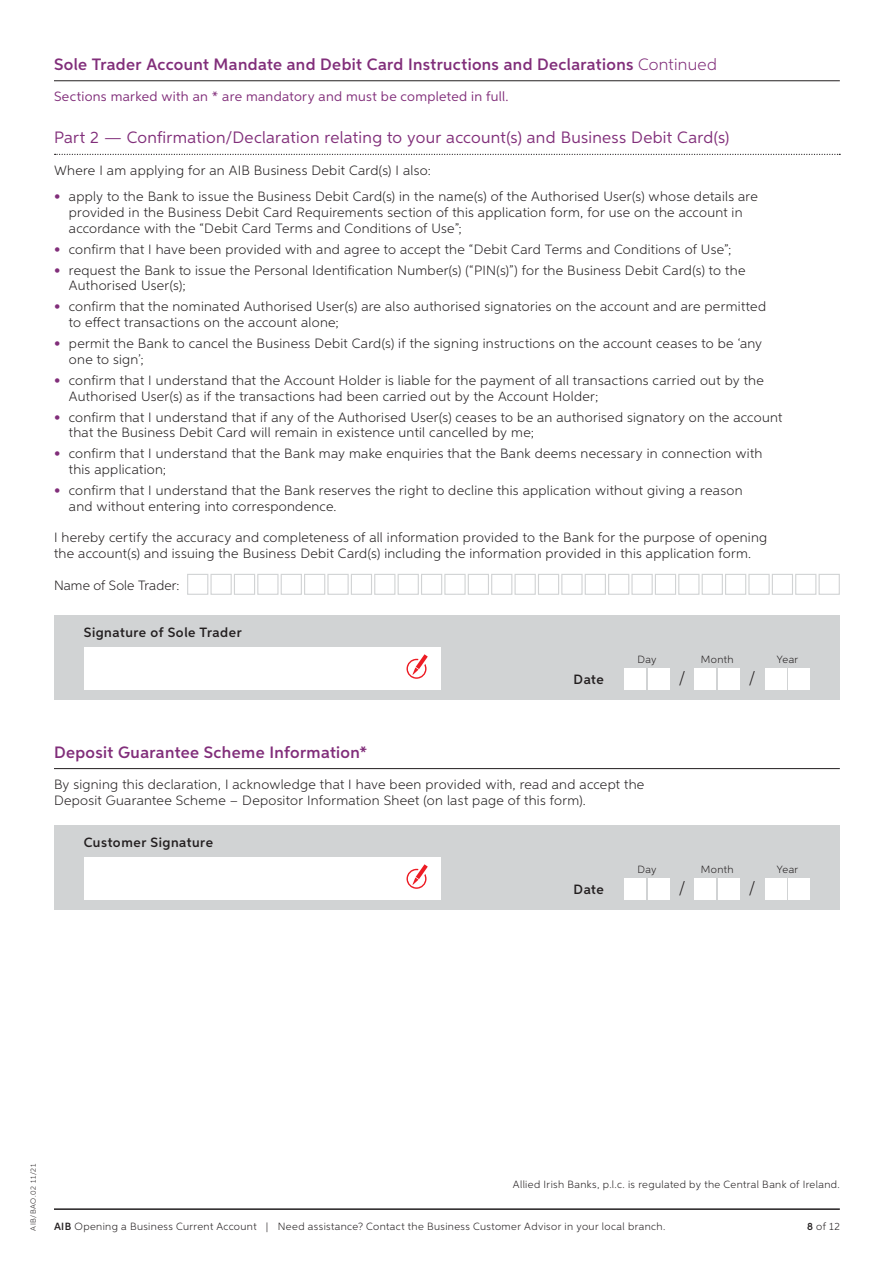
<style>
.page{position:relative;width:893px;height:1263px;background:#fff}
.page>*{position:absolute;margin:0;border:0;box-sizing:border-box;transform-origin:0 0}
.t1{font:300 18px "Aspira";color:#231f20;scale:.9 1}
.BAO_Section_Head{font:600 16.5px "Aspira";letter-spacing:.02em;color:#812e7a}
.BAO_Mandate_Section{font:16.5px "Aspira";letter-spacing:.02em;color:#812e7a}
.BAO_Bullet_Body_Text{font:300 13.5px/15.8px "Aspira";letter-spacing:.025em;color:#231f20}
.t2{font:13.5px "Aspira";letter-spacing:.02em;color:#812e7a}
.BAO_Signatory_Demi{font:600 13.5px "Aspira";letter-spacing:.04em;color:#231f20}
.BAO_Bullet_Body_Text-2{font:300 13.5px "Aspira";letter-spacing:.005em;color:#231f20}
.BAO_Small_Text{font:300 10.5px "Aspira";letter-spacing:.035em;color:#231f20}
.t3{font:300 7.5px "Aspira";letter-spacing:.075em;color:#231f20}
.s1{font-weight:300}
.s2{color:#812e7a}
.s3{font-weight:600}
</style>
<div class="page">
<hr style="left:54px;top:1208px;width:786px;height:2px;background:#231f20">
<hr style="left:54px;top:80px;width:786px;height:1px;background:#231f20">
<svg style="left:55px;top:154px;width:785px;height:1px"></svg>
<div style="left:54px;top:616px;width:786px;height:84px;background:#d1d3d4"></div>
<div style="left:84px;top:647px;width:357px;height:42px;background:#fff"></div>
<svg style="left:406px;top:654px;width:22px;height:25px"></svg>
<div style="left:625px;top:668px;width:21px;height:21px;background:#fff"></div>
<div style="left:648px;top:668px;width:21px;height:21px;background:#fff"></div>
<div style="left:695px;top:668px;width:21px;height:21px;background:#fff"></div>
<div style="left:718px;top:668px;width:21px;height:21px;background:#fff"></div>
<div style="left:765px;top:668px;width:21px;height:21px;background:#fff"></div>
<div style="left:788px;top:668px;width:22px;height:21px;background:#fff"></div>
<div style="left:187px;top:574px;width:21px;height:21px;border:1px solid #d1d3d4"></div>
<div style="left:210px;top:574px;width:22px;height:21px;border:1px solid #d1d3d4"></div>
<div style="left:234px;top:574px;width:21px;height:21px;border:1px solid #d1d3d4"></div>
<div style="left:257px;top:574px;width:22px;height:21px;border:1px solid #d1d3d4"></div>
<div style="left:281px;top:574px;width:21px;height:21px;border:1px solid #d1d3d4"></div>
<div style="left:304px;top:574px;width:21px;height:21px;border:1px solid #d1d3d4"></div>
<div style="left:327px;top:574px;width:22px;height:21px;border:1px solid #d1d3d4"></div>
<div style="left:351px;top:574px;width:21px;height:21px;border:1px solid #d1d3d4"></div>
<div style="left:374px;top:574px;width:21px;height:21px;border:1px solid #d1d3d4"></div>
<div style="left:398px;top:574px;width:21px;height:21px;border:1px solid #d1d3d4"></div>
<div style="left:421px;top:574px;width:21px;height:21px;border:1px solid #d1d3d4"></div>
<div style="left:444px;top:574px;width:22px;height:21px;border:1px solid #d1d3d4"></div>
<div style="left:468px;top:574px;width:21px;height:21px;border:1px solid #d1d3d4"></div>
<div style="left:491px;top:574px;width:21px;height:21px;border:1px solid #d1d3d4"></div>
<div style="left:514px;top:574px;width:22px;height:21px;border:1px solid #d1d3d4"></div>
<div style="left:538px;top:574px;width:21px;height:21px;border:1px solid #d1d3d4"></div>
<div style="left:561px;top:574px;width:22px;height:21px;border:1px solid #d1d3d4"></div>
<div style="left:585px;top:574px;width:21px;height:21px;border:1px solid #d1d3d4"></div>
<div style="left:608px;top:574px;width:21px;height:21px;border:1px solid #d1d3d4"></div>
<div style="left:631px;top:574px;width:22px;height:21px;border:1px solid #d1d3d4"></div>
<div style="left:655px;top:574px;width:21px;height:21px;border:1px solid #d1d3d4"></div>
<div style="left:678px;top:574px;width:21px;height:21px;border:1px solid #d1d3d4"></div>
<div style="left:702px;top:574px;width:21px;height:21px;border:1px solid #d1d3d4"></div>
<div style="left:725px;top:574px;width:21px;height:21px;border:1px solid #d1d3d4"></div>
<div style="left:748px;top:574px;width:22px;height:21px;border:1px solid #d1d3d4"></div>
<div style="left:772px;top:574px;width:21px;height:21px;border:1px solid #d1d3d4"></div>
<div style="left:795px;top:574px;width:21px;height:21px;border:1px solid #d1d3d4"></div>
<div style="left:819px;top:574px;width:21px;height:21px;border:1px solid #d1d3d4"></div>
<hr style="left:54px;top:768px;width:786px;height:1px;background:#231f20">
<div style="left:54px;top:826px;width:786px;height:84px;background:#d1d3d4"></div>
<div style="left:84px;top:857px;width:357px;height:42px;background:#fff"></div>
<svg style="left:406px;top:864px;width:22px;height:25px"></svg>
<div style="left:625px;top:878px;width:21px;height:21px;background:#fff"></div>
<div style="left:648px;top:878px;width:21px;height:21px;background:#fff"></div>
<div style="left:695px;top:878px;width:21px;height:21px;background:#fff"></div>
<div style="left:718px;top:878px;width:21px;height:21px;background:#fff"></div>
<div style="left:765px;top:878px;width:21px;height:21px;background:#fff"></div>
<div style="left:788px;top:878px;width:22px;height:21px;background:#fff"></div>
<p class="BAO_Section_Head" style="left:54px;top:54px;width:664px">Sole Trader Account Mandate and Debit Card Instructions and Declarations <span class="s1">Continued</span></p>
<p class="t2" style="left:54px;top:88px;width:456px">Sections marked with an * are mandatory and must be completed in full.</p>
<p class="BAO_Mandate_Section" style="left:54px;top:128px;width:677px">Part 2 — Confirmation/Declaration relating to your account(s) and Business Debit Card(s)</p>
<p class="BAO_Bullet_Body_Text" style="left:54px;top:162px;width:378px">Where I am applying for an AIB Business Debit Card(s) I also:</p>
<p class="BAO_Bullet_Body_Text" style="left:69px;top:188px;width:690px;text-indent:-15px"><span class="s2">•</span> apply to the Bank to issue the Business Debit Card(s) in the name(s) of the Authorised User(s) whose details are provided in the Business Debit Card Requirements section of this application form, for use on the account in accordance with the “Debit Card Terms and Conditions of Use”;</p>
<p class="BAO_Bullet_Body_Text" style="left:54px;top:241px;width:679px"><span class="s2">•</span> confirm that I have been provided with and agree to accept the “Debit Card Terms and Conditions of Use”;</p>
<p class="BAO_Bullet_Body_Text" style="left:69px;top:262px;width:678px;text-indent:-15px"><span class="s2">•</span> request the Bank to issue the Personal Identification Number(s) (“PIN(s)”) for the Business Debit Card(s) to the<br>Authorised User(s);</p>
<p class="BAO_Bullet_Body_Text" style="left:69px;top:298px;width:699px;text-indent:-15px"><span class="s2">•</span> confirm that the nominated Authorised User(s) are also authorised signatories on the account and are permitted to effect transactions on the account alone;</p>
<p class="BAO_Bullet_Body_Text" style="left:69px;top:335px;width:695px;text-indent:-15px"><span class="s2">•</span> permit the Bank to cancel the Business Debit Card(s) if the signing instructions on the account ceases to be ‘any one to sign’;</p>
<p class="BAO_Bullet_Body_Text" style="left:69px;top:372px;width:696px;text-indent:-15px"><span class="s2">•</span> confirm that I understand that the Account Holder is liable for the payment of all transactions carried out by the<br>Authorised User(s) as if the transactions had been carried out by the Account Holder;</p>
<p class="BAO_Bullet_Body_Text" style="left:69px;top:409px;width:715px;text-indent:-15px"><span class="s2">•</span> confirm that I understand that if any of the Authorised User(s) ceases to be an authorised signatory on the account that the Business Debit Card will remain in existence until cancelled by me;</p>
<p class="BAO_Bullet_Body_Text" style="left:69px;top:445px;width:695px;text-indent:-15px"><span class="s2">•</span> confirm that I understand that the Bank may make enquiries that the Bank deems necessary in connection with this application;</p>
<p class="BAO_Bullet_Body_Text" style="left:69px;top:482px;width:675px;text-indent:-15px"><span class="s2">•</span> confirm that I understand that the Bank reserves the right to decline this application without giving a reason and without entering into correspondence.</p>
<p class="BAO_Bullet_Body_Text" style="left:54px;top:529px;width:715px">I hereby certify the accuracy and completeness of all information provided to the Bank for the purpose of opening the account(s) and issuing the Business Debit Card(s) including the information provided in this application form.</p>
<p class="BAO_Bullet_Body_Text-2" style="left:54px;top:577px;width:127px">Name of Sole Trader:</p>
<p class="BAO_Signatory_Demi" style="left:84px;top:624px;width:159px">Signature of Sole Trader</p>
<p class="BAO_Signatory_Demi" style="left:574px;top:671px;width:32px">Date</p>
<p class="BAO_Small_Text" style="left:637px;top:653px;width:20px">Day</p>
<p class="BAO_Small_Text" style="left:701px;top:653px;width:34px">Month</p>
<p class="BAO_Small_Text" style="left:776px;top:653px;width:23px">Year</p>
<p class="t1" style="left:679px;top:667px;width:9px">/</p>
<p class="t1" style="left:749px;top:667px;width:9px">/</p>
<p class="BAO_Section_Head" style="left:54px;top:742px;width:315px">Deposit Guarantee Scheme Information*</p>
<p class="BAO_Bullet_Body_Text" style="left:54px;top:776px;width:592px">By signing this declaration, I acknowledge that I have been provided with, read and accept the<br>Deposit Guarantee Scheme – Depositor Information Sheet (on last page of this form).</p>
<p class="BAO_Signatory_Demi" style="left:84px;top:834px;width:131px">Customer Signature</p>
<p class="BAO_Signatory_Demi" style="left:574px;top:881px;width:32px">Date</p>
<p class="BAO_Small_Text" style="left:637px;top:863px;width:20px">Day</p>
<p class="BAO_Small_Text" style="left:701px;top:863px;width:34px">Month</p>
<p class="BAO_Small_Text" style="left:776px;top:863px;width:23px">Year</p>
<p class="t1" style="left:679px;top:877px;width:9px">/</p>
<p class="t1" style="left:749px;top:877px;width:9px">/</p>
<p class="t3" style="left:29px;top:1231px;width:68px;rotate:-90deg">AIB/BAO.02 11/21</p>
<p class="BAO_Small_Text" style="left:513px;top:1178px;width:328px">Allied Irish Banks, p.l.c. is regulated by the Central Bank of Ireland.</p>
<p class="BAO_Small_Text" style="left:54px;top:1220px;width:613px"><span class="s3">AIB</span> Opening a Business Current Account | Need assistance? Contact the Business Customer Advisor in your local branch.</p>
<p class="BAO_Small_Text" style="left:807px;top:1220px;width:34px"><span class="s3">8</span> of 12</p>
</div>
